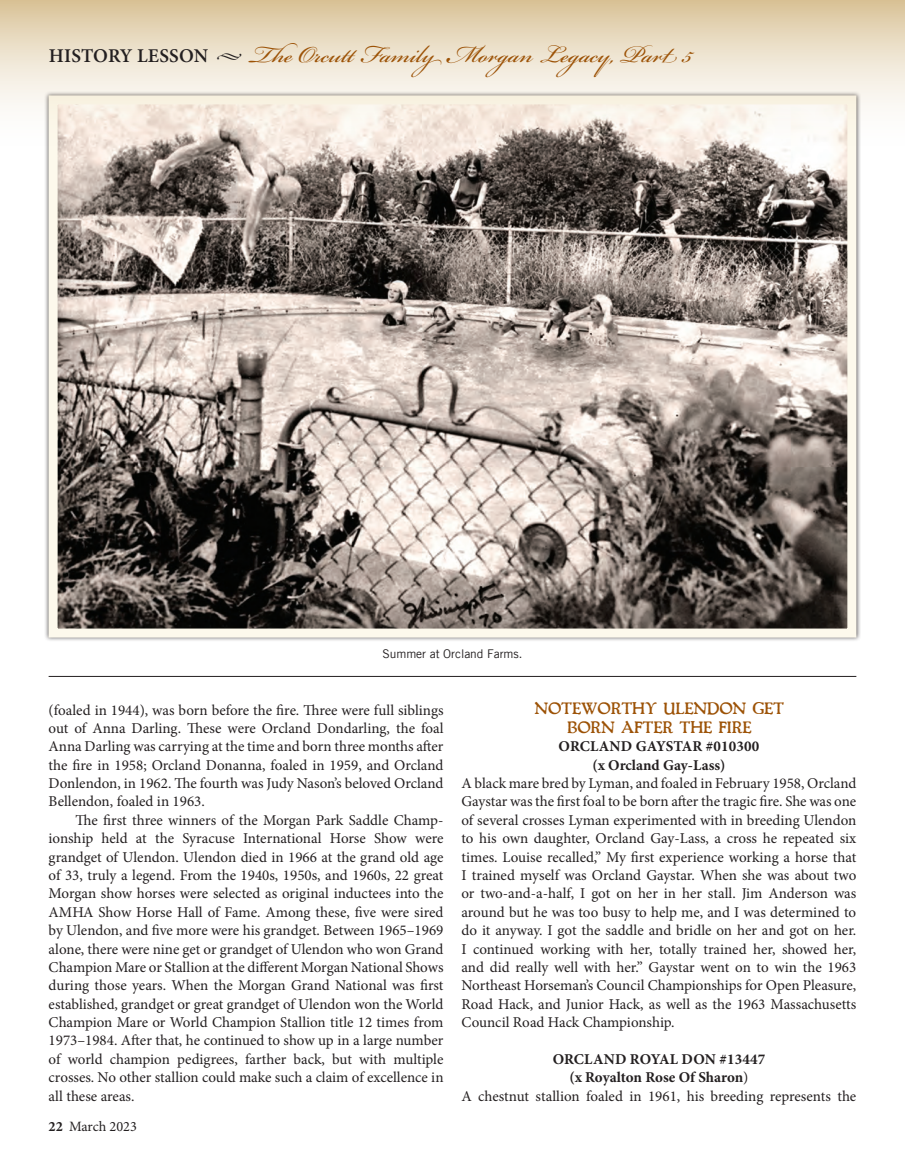
<style>
.page{position:relative;width:905px;height:1175px;background:#fff}
.page>*{position:absolute;margin:0;border:0;box-sizing:border-box;transform-origin:0 0}
.t1{font:37.5px "Bickham Script Pro 3";color:#9c5206}
.t2{font:600 19.5px "Minion Pro";letter-spacing:.01em;color:#231f20}
.t3{font:15px/18.3px "Minion Pro";color:#231f20;text-align:justify}
.t4{font:700 15px "Minion Pro";color:#231f20}
.t5{font:700 15px "Packard Antique";color:#9c5206}
.t6{font:14.25px "Minion Pro";letter-spacing:-.005em;color:#231f20}
.t7{font:12px "Trade Gothic";letter-spacing:-.005em;color:#231f20}
.s1{font-weight:700}
.s2{font-weight:400}
</style>
<div class="page">
<img style="left:59px;top:155px;width:787px;height:472px">
<div style="left:49px;top:95px;width:807px;height:542px;border:9px solid #fdf9ec"></div>
<svg style="left:0;top:0;width:904px;height:155px;background:#e9dfcd"></svg>
<hr style="left:49px;top:676px;width:807px;height:1px;background:#231f20">
<p class="t2" style="left:49px;top:43px;width:195px">HISTORY LESSON ◆</p>
<p class="t1" style="left:250px;top:27px;width:444px">The Orcutt Family Morgan Legacy, Part 5</p>
<p class="t7" style="left:382px;top:648px;width:141px">Summer at Orcland Farms.</p>
<p class="t3" style="left:49px;top:700px;width:396px">(foaled in 1944), was born before the fire. Three were full siblings out of Anna Darling. These were Orcland Dondarling, the foal Anna Darling was carrying at the time and born three months after the fire in 1958; Orcland Donanna, foaled in 1959, and Orcland Donlendon, in 1962. The fourth was Judy Nason’s beloved Orcland Bellendon, foaled in 1963.</p>
<p class="t3" style="left:49px;top:811px;width:396px;text-indent:27px">The first three winners of the Morgan Park Saddle Champ&shy;ionship held at the Syracuse International Horse Show were grandget of Ulendon. Ulendon died in 1966 at the grand old age of 33, truly a legend. From the 1940s, 1950s, and 1960s, 22 great Morgan show horses were selected as original inductees into the AMHA Show Horse Hall of Fame. Among these, five were sired by Ulendon, and five more were his grandget. Between 1965–1969 alone, there were nine get or grandget of Ulendon who won Grand Champion Mare or Stallion at the different Morgan National Shows during those years. When the Morgan Grand National was first established, grandget or great grandget of Ulendon won the World Champion Mare or World Champion Stallion title 12 times from 1973–1984. After that, he continued to show up in a large number of world champion pedigrees, farther back, but with multiple crosses. No other stallion could make such a claim of excellence in all these areas.</p>
<p class="t6" style="left:49px;top:1117px;width:90px"><span class="s1">22</span> March 2023</p>
<p class="t5" style="left:534px;top:697px;width:251px">NOTEWORTHY ULENDON GET</p>
<p class="t5" style="left:566px;top:716px;width:186px">BORN AFTER THE FIRE</p>
<p class="t4" style="left:558px;top:736px;width:202px">ORCLAND GAYSTAR #010300</p>
<p class="t4" style="left:592px;top:754px;width:134px">(x Orcland Gay-Lass)</p>
<p class="t3" style="left:461px;top:774px;width:396px">A black mare bred by Lyman, and foaled in February 1958, Orcland Gaystar was the first foal to be born after the tragic fire. She was one of several crosses Lyman experimented with in breeding Ulendon to his own daughter, Orcland Gay-Lass, a cross he repeated six times. Louise recalled,” My first experience working a horse that I trained myself was Orcland Gaystar. When she was about two or two-and-a-half, I got on her in her stall. Jim Anderson was around but he was too busy to help me, and I was determined to do it anyway. I got the saddle and bridle on her and got on her.<br>I continued working with her, totally trained her, showed her, and did really well with her.” Gaystar went on to win the 1963<br>Northeast Horseman’s Council Championships for Open Pleasure, Road Hack, and Junior Hack, as well as the 1963 Massachusetts Council Road Hack Championship.</p>
<p class="t4" style="left:552px;top:1048px;width:214px">ORCLAND ROYAL DON #13447</p>
<p class="t4" style="left:569px;top:1066px;width:180px">(x Royalton Rose Of Sharon<span class="s2">)</span></p>
<p class="t3" style="left:461px;top:1086px;width:396px">A chestnut stallion foaled in 1961, his breeding represents the</p>
</div>
